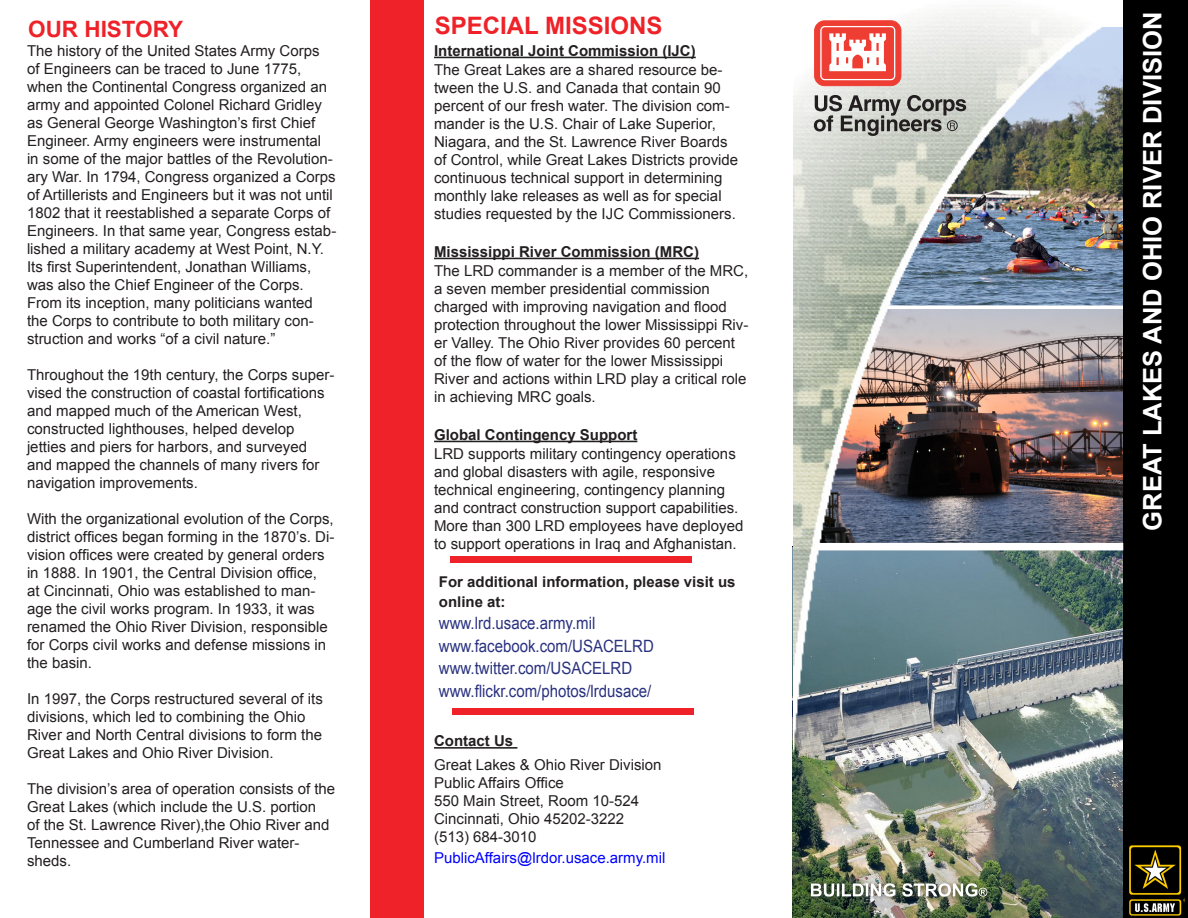
<style>
.page{position:relative;width:1188px;height:918px;background:#fff}
.page>*{position:absolute;margin:0;border:0;box-sizing:border-box;transform-origin:0 0}
.t1{font:700 25.5px "Arial";color:#fff}
.t2{font:700 24px "Arial";color:#ee2228}
.t3{font:700 22.5px "Arial";color:#ee2228}
.t4{font:16.95px "Arial";color:#29317f;scale:.88 1}
.t5{font:15px/18px "Arial";color:#231f20}
.t6{font:700 15px "Arial";color:#231f20}
.t7{font:15px "Arial";color:#00f}
.t8{font:700 14.85px/19.5px "Arial";color:#231f20}
</style>
<div class="page">
<img style="left:792px;top:547px;width:331px;height:371px">
<img style="left:793px;top:10px;width:330px;height:895px">
<div style="left:370px;top:0;width:54px;height:918px;background:#ee2228"></div>
<div style="left:1123px;top:0;width:65px;height:918px;background:#000"></div>
<div style="left:450px;top:557px;width:242px;height:6px;background:#ee2228"></div>
<div style="left:453px;top:708px;width:241px;height:6px;background:#ee2228"></div>
<div style="left:815px;top:21px;width:86px;height:65px;background:#ee3e34;border-radius:10px"></div>
<div style="left:814px;top:21px;width:87px;height:65px;border:1px solid #ee3e34;border-radius:10px"></div>
<div style="left:820px;top:26px;width:75px;height:54px;border:3px solid #fff;border-radius:3px"></div>
<div style="left:822px;top:28px;width:72px;height:50px;background:#ee3e34;border-radius:3px"></div>
<div style="left:822px;top:28px;width:72px;height:51px;border:1px solid #ee3e34;border-radius:3px"></div>
<svg style="left:829px;top:33px;width:57px;height:38px"></svg>
<svg style="left:814px;top:95px;width:152px;height:41px;background:#9d9e9a"></svg>
<div style="left:807px;top:880px;width:186px;height:22px;background:#231f20;opacity:.5"></div>
<img style="left:811px;top:883px;width:177px;height:14px">
<div style="left:815px;top:543px;width:308px;height:7px;background:#fff"></div>
<hr style="left:434px;top:57px;width:262px;height:1px;background:#231f20">
<hr style="left:434px;top:258px;width:265px;height:1px;background:#231f20">
<hr style="left:434px;top:441px;width:203px;height:1px;background:#231f20">
<img style="left:1129px;top:846px;width:55px;height:70px">
<hr style="left:434px;top:747px;width:83px;height:2px;background:#231f20">
<p class="t3" style="left:28px;top:14px;width:157px">OUR HISTORY</p>
<p class="t2" style="left:435px;top:9px;width:229px">SPECIAL MISSIONS</p>
<p class="t5" style="left:27px;top:42px;width:311px">The history of the United States Army Corps<br>of Engineers can be traced to June 1775, when the Continental Congress organized an army and appointed Colonel Richard Gridley as General George Washington’s first Chief Engineer. Army engineers were instrumental in some of the major battles of the Revolution&shy;ary War. In 1794, Congress organized a Corps of Artillerists and Engineers but it was not until 1802 that it reestablished a separate Corps of Engineers. In that same year, Congress estab&shy;lished a military academy at West Point, N.Y.<br>Its first Superintendent, Jonathan Williams, was also the Chief Engineer of the Corps.<br>From its inception, many politicians wanted the Corps to contribute to both military con&shy;struction and works “of a civil nature.”</p>
<p class="t5" style="left:27px;top:366px;width:309px">Throughout the 19th century, the Corps super&shy;vised the construction of coastal fortifications and mapped much of the American West, constructed lighthouses, helped develop jetties and piers for harbors, and surveyed and mapped the channels of many rivers for navigation improvements.</p>
<p class="t5" style="left:27px;top:510px;width:309px">With the organizational evolution of the Corps, district offices began forming in the 1870’s. Di&shy;vision offices were created by general orders in 1888. In 1901, the Central Division office,<br>at Cincinnati, Ohio was established to man&shy;age the civil works program. In 1933, it was renamed the Ohio River Division, responsible for Corps civil works and defense missions in the basin.</p>
<p class="t5" style="left:27px;top:690px;width:297px">In 1997, the Corps restructured several of its divisions, which led to combining the Ohio River and North Central divisions to form the Great Lakes and Ohio River Division.</p>
<p class="t5" style="left:27px;top:780px;width:310px">The division’s area of operation consists of the Great Lakes (which include the U.S. portion<br>of the St. Lawrence River),the Ohio River and Tennessee and Cumberland River water&shy;sheds.</p>
<p class="t6" style="left:434px;top:41px;width:263px">International Joint Commission (IJC)</p>
<p class="t5" style="left:434px;top:61px;width:306px">The Great Lakes are a shared resource be&shy;tween the U.S. and Canada that contain 90 percent of our fresh water. The division com&shy;mander is the U.S. Chair of Lake Superior, Niagara, and the St. Lawrence River Boards of Control, while Great Lakes Districts provide continuous technical support in determining monthly lake releases as well as for special studies requested by the IJC Commissioners.</p>
<p class="t6" style="left:434px;top:242px;width:267px">Mississippi River Commission (MRC)</p>
<p class="t5" style="left:434px;top:262px;width:316px">The LRD commander is a member of the MRC, a seven member presidential commission charged with improving navigation and flood protection throughout the lower Mississippi Riv&shy;er Valley. The Ohio River provides 60 percent of the flow of water for the lower Mississippi River and actions within LRD play a critical role in achieving MRC goals.</p>
<p class="t6" style="left:434px;top:425px;width:205px">Global Contingency Support</p>
<p class="t5" style="left:434px;top:445px;width:311px">LRD supports military contingency operations and global disasters with agile, responsive technical engineering, contingency planning and contract construction support capabilities.<br>More than 300 LRD employees have deployed to support operations in Iraq and Afghanistan.</p>
<p class="t8" style="left:439px;top:573px;width:298px">For additional information, please visit us online at:</p>
<p class="t4" style="left:439px;top:612px;width:179px">www.lrd.usace.army.mil</p>
<p class="t4" style="left:439px;top:635px;width:246px">www.facebook.com/USACELRD</p>
<p class="t4" style="left:439px;top:657px;width:221px">www.twitter.com/USACELRD</p>
<p class="t4" style="left:439px;top:680px;width:243px">www.flickr.com/photos/lrdusace/</p>
<p class="t6" style="left:434px;top:731px;width:81px">Contact Us</p>
<p class="t5" style="left:434px;top:756px;width:229px">Great Lakes &amp; Ohio River Division</p>
<p class="t5" style="left:434px;top:774px;width:131px">Public Affairs Office</p>
<p class="t5" style="left:434px;top:792px;width:207px">550 Main Street, Room 10-524</p>
<p class="t5" style="left:434px;top:810px;width:192px">Cincinnati, Ohio 45202-3222</p>
<p class="t5" style="left:434px;top:828px;width:104px">(513) 684-3010</p>
<p class="t7" style="left:434px;top:848px;width:233px">PublicAffairs@lrdor.usace.army.mil</p>
<p class="t1" style="left:1136px;top:531px;width:520px;rotate:-90deg">GREAT LAKES AND OHIO RIVER DIVISION</p>
</div>
